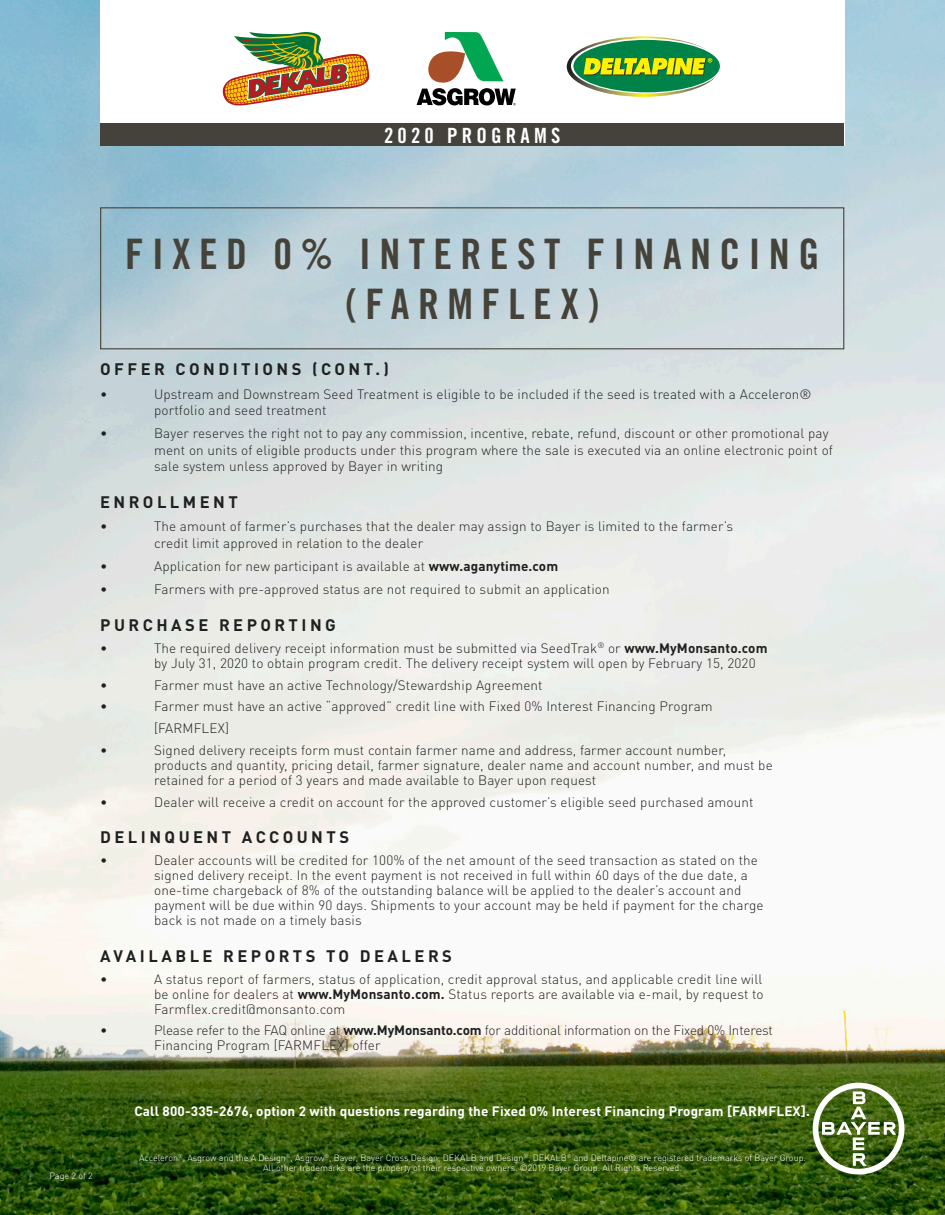
<style>
.page{position:relative;width:945px;height:1215px;background:#fff}
.page>*{position:absolute;margin:0;border:0;box-sizing:border-box;transform-origin:0 0}
.t1{font:42px/50.4px "Trade Gothic Bold Cond Twenty";letter-spacing:.2em;color:#45423a;text-align:center}
.t2{font:21px "Trade Gothic Bold Cond Twenty";letter-spacing:.2em;color:#fff}
.t3{font:700 16.5px "DINOT";letter-spacing:.21em;color:#1f2020}
.t4{font:300 13.5px/15px "DINOT";letter-spacing:.01em;color:#1f2020}
.t5{font:300 13.5px/15px "DINOT";letter-spacing:-.01em;color:#1f2020}
.t6{font:700 13.5px "DINOT";letter-spacing:.01em;color:#fff}
.t7{font:300 9px/10.8px "DINOT";color:#fff;text-align:center}
.s1{font-weight:700}
</style>
<div class="page">
<img style="left:0;top:0;width:945px;height:1215px">
<div style="left:100px;top:207px;width:744px;height:142px;border:1px solid #45423a"></div>
<svg style="left:813px;top:1083px;width:92px;height:91px"></svg>
<div style="left:100px;top:1px;width:744px;height:145px;background:#fff"></div>
<svg style="left:222px;top:32px;width:148px;height:73px"></svg>
<svg style="left:417px;top:32px;width:99px;height:73px"></svg>
<div style="left:100px;top:123px;width:744px;height:23px;background:#45413b"></div>
<svg style="left:567px;top:36px;width:153px;height:61px"></svg>
<p class="t2" style="left:384px;top:122px;width:178px">2020 PROGRAMS</p>
<p class="t1" style="left:125px;top:228px;width:696px">FIXED 0% INTEREST FINANCING (FARMFLEX)</p>
<p class="t3" style="left:100px;top:359px;width:290px">OFFER CONDITIONS (CONT.)</p>
<p class="t4" style="left:100px;top:386px;width:9px">•</p>
<p class="t4" style="left:154px;top:385px;width:659px;line-height:16.5px">Upstream and Downstream Seed Treatment is eligible to be included if the seed is treated with a Acceleron® portfolio and seed treatment</p>
<p class="t4" style="left:100px;top:426px;width:9px">•</p>
<p class="t4" style="left:154px;top:425px;width:680px;line-height:16.5px">Bayer reserves the right not to pay any commission, incentive, rebate, refund, discount or other promotional pay ment on units of eligible products under this program where the sale is executed via an online electronic point of sale system unless approved by Bayer in writing</p>
<p class="t3" style="left:100px;top:491px;width:139px">ENROLLMENT</p>
<p class="t4" style="left:100px;top:519px;width:9px">•</p>
<p class="t4" style="left:154px;top:518px;width:581px;line-height:16.5px">The amount of farmer’s purchases that the dealer may assign to Bayer is limited to the farmer’s credit limit approved in relation to the dealer</p>
<p class="t4" style="left:100px;top:559px;width:9px">•</p>
<p class="t4" style="left:154px;top:559px;width:406px">Application for new participant is available at <span class="s1">www.aganytime.com</span></p>
<p class="t4" style="left:100px;top:582px;width:9px">•</p>
<p class="t4" style="left:154px;top:582px;width:457px">Farmers with pre-approved status are not required to submit an application</p>
<p class="t3" style="left:100px;top:614px;width:237px">PURCHASE REPORTING</p>
<p class="t4" style="left:100px;top:640px;width:9px">•</p>
<p class="t4" style="left:154px;top:640px;width:615px">The required delivery receipt information must be submitted via SeedTrak<sup>®</sup> or <span class="s1">www.MyMonsanto.com </span>by July 31, 2020 to obtain program credit. The delivery receipt system will open by February 15, 2020</p>
<p class="t4" style="left:100px;top:677px;width:9px">•</p>
<p class="t4" style="left:154px;top:677px;width:390px">Farmer must have an active Technology/Stewardship Agreement</p>
<p class="t4" style="left:100px;top:699px;width:9px">•</p>
<p class="t4" style="left:154px;top:699px;width:560px">Farmer must have an active “approved” credit line with Fixed 0% Interest Financing Program</p>
<p class="t4" style="left:154px;top:721px;width:76px">[FARMFLEX]</p>
<p class="t4" style="left:100px;top:742px;width:9px">•</p>
<p class="t4" style="left:154px;top:742px;width:620px">Signed delivery receipts form must contain farmer name and address, farmer account number, products and quantity, pricing detail, farmer signature, dealer name and account number, and must be retained for a period of 3 years and made available to Bayer upon request</p>
<p class="t4" style="left:100px;top:794px;width:9px">•</p>
<p class="t4" style="left:154px;top:794px;width:601px">Dealer will receive a credit on account for the approved customer’s eligible seed purchased amount</p>
<p class="t3" style="left:100px;top:827px;width:250px">DELINQUENT ACCOUNTS</p>
<p class="t4" style="left:100px;top:853px;width:9px">•</p>
<p class="t4" style="left:154px;top:853px;width:611px">Dealer accounts will be credited for 100% of the net amount of the seed transaction as stated on the signed delivery receipt. In the event payment is not received in full within 60 days of the due date, a one-time chargeback of 8% of the outstanding balance will be applied to the dealer’s account and payment will be due within 90 days. Shipments to your account may be held if payment for the charge back is not made on a timely basis</p>
<p class="t3" style="left:100px;top:945px;width:353px">AVAILABLE REPORTS TO DEALERS</p>
<p class="t4" style="left:100px;top:971px;width:9px">•</p>
<p class="t4" style="left:154px;top:971px;width:611px;text-align:justify">A status report of farmers, status of application, credit approval status, and applicable credit line will be online for dealers at <span class="s1">www.MyMonsanto.com.</span> Status reports are available via e-mail, by request to Farmflex.credit@monsanto.com</p>
<p class="t4" style="left:100px;top:1023px;width:9px">•</p>
<p class="t5" style="left:154px;top:1023px;width:620px">Please refer to the FAQ online at <span class="s1">www.MyMonsanto.com</span> for additional information on the Fixed 0% Interest<br>Financing Program [FARMFLEX] offer</p>
<p class="t7" style="left:49px;top:1170px;width:45px">Page 2 of 2</p>
<p class="t6" style="left:134px;top:1102px;width:677px">Call 800-335-2676, option 2 with questions regarding the Fixed 0% Interest Financing Program [FARMFLEX].</p>
<p class="t7" style="left:139px;top:1152px;width:668px">Acceleron<sup>®</sup>, Asgrow and the A Design<sup>®</sup>, Asgrow<sup>®</sup>, Bayer, Bayer Cross Design, DEKALB and Design<sup>®</sup>, DEKALB<sup>®</sup> and Deltapine® are registered trademarks of Bayer Group.<br>All other trademarks are the property of their respective owners. ©2019 Bayer Group. All Rights Reserved.</p>
</div>
